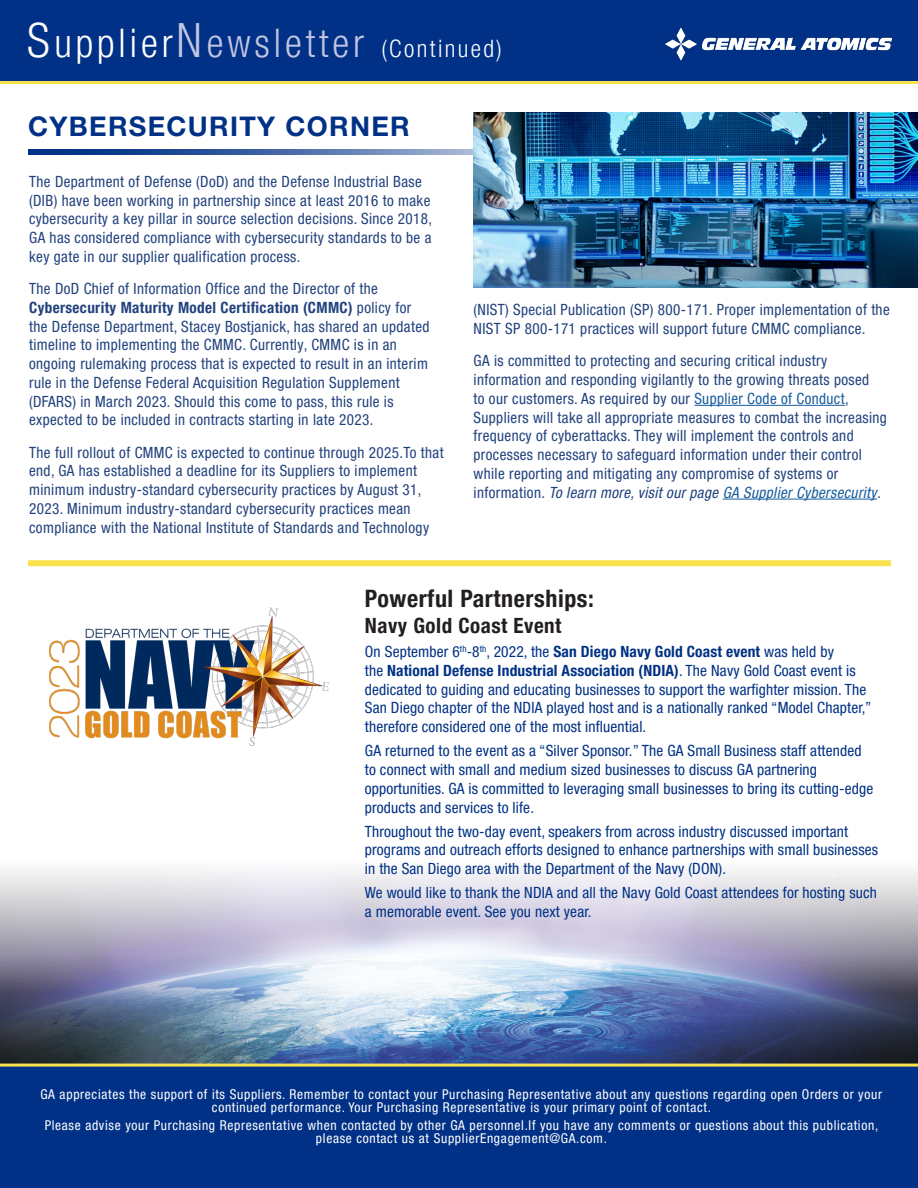
<style>
.page{position:relative;width:918px;height:1188px;background:#fff}
.page>*{position:absolute;margin:0;border:0;box-sizing:border-box;transform-origin:0 0}
.t1{font:700 27px "Helvetica Neue LT Pro";letter-spacing:.05em;color:#003186}
.t2{font:300 condensed 24px "Helvetica Neue LT Pro";letter-spacing:.1em;color:#fff}
.t3{font:700 condensed 24px "Helvetica Neue LT Pro";letter-spacing:.025em;color:#231f20}
.t4{font:700 condensed 21px "Helvetica Neue LT Pro";letter-spacing:.025em;color:#231f20}
.t5{font:condensed 15.45px/18.8px "Helvetica Neue LT Pro";letter-spacing:.025em;color:#21417d}
.t6{font:condensed 15.45px/18.8px "Helvetica Neue LT Pro";letter-spacing:.01em;color:#003185}
.t7{font:condensed 13.5px/13.5px "Helvetica Neue LT Pro";letter-spacing:.05em;color:#fff;text-align:center}
.s1{font-size:47.25px}
.s2{font-size:39.3px}
.s3{font-size:47.25px;color:#c2c5e1}
.s4{font-size:39.3px;color:#c2c5e1}
.s5{font-weight:700}
.s6{color:#175d9e}
.s7{font-style:italic}
.s8{font-style:italic;color:#175d9e}
</style>
<div class="page">
<img style="left:0;top:870px;width:918px;height:194px">
<div style="left:28px;top:560px;width:863px;height:6px;background:#fbe24c"></div>
<div style="left:0;top:1066px;width:918px;height:122px;background:#003186"></div>
<hr style="left:0;top:1064px;width:918px;height:3px;background:#fbe24c">
<img style="left:49px;top:608px;width:280px;height:138px">
<div style="left:0;top:0;width:918px;height:81px;background:#003186"></div>
<img style="left:665px;top:27px;width:228px;height:34px">
<hr style="left:0;top:81px;width:918px;height:3px;background:#fbe24c">
<hr style="left:694px;top:405px;width:151px;height:1px;background:#175d9e">
<hr style="left:723px;top:499px;width:154px;height:1px;background:#175d9e">
<svg style="left:28px;top:149px;width:446px;height:5px;background:#4266a5"></svg>
<img style="left:474px;top:113px;width:444px;height:175px">
<p class="t2" style="left:27px;top:35px;width:476px"><span class="s1">S</span><span class="s2">upplier</span><span class="s3">N</span><span class="s4">ewsletter</span> (Continued)</p>
<p class="t1" style="left:28px;top:110px;width:383px">CYBERSECURITY CORNER</p>
<p class="t5" style="left:29px;top:172px;width:404px">The Department of Defense (DoD) and the Defense Industrial Base (DIB) have been working in partnership since at least 2016 to make cybersecurity a key pillar in source selection decisions. Since 2018, GA has considered compliance with cybersecurity standards to be a key gate in our supplier qualification process.</p>
<p class="t5" style="left:29px;top:279px;width:402px">The DoD Chief of Information Office and the Director of the <span class="s5">Cybersecurity Maturity Model Certification (CMMC)</span> policy for the Defense Department, Stacey Bostjanick, has shared an updated timeline to implementing the CMMC. Currently, CMMC is in an ongoing rulemaking process that is expected to result in an interim rule in the Defense Federal Acquisition Regulation Supplement (DFARS) in March 2023. Should this come to pass, this rule is expected to be included in contracts starting in late 2023.</p>
<p class="t5" style="left:29px;top:443px;width:416px">The full rollout of CMMC is expected to continue through 2025.To that end, GA has established a deadline for its Suppliers to implement minimum industry-standard cybersecurity practices by August 31, 2023. Minimum industry-standard cybersecurity practices mean compliance with the National Institute of Standards and Technology</p>
<p class="t5" style="left:474px;top:300px;width:418px">(NIST) Special Publication (SP) 800-171. Proper implementation of the<br>NIST SP 800-171 practices will support future CMMC compliance.</p>
<p class="t5" style="left:474px;top:351px;width:415px">GA is committed to protecting and securing critical industry information and responding vigilantly to the growing threats posed<br>to our customers. As required by our <span class="s6">Supplier Code of Conduct</span>, Suppliers will take all appropriate measures to combat the increasing frequency of cyberattacks. They will implement the controls and processes necessary to safeguard information under their control while reporting and mitigating any compromise of systems or information. <span class="s7">To learn more, visit our page</span> <span class="s8">GA Supplier Cybersecurity</span><span class="s7">.</span></p>
<p class="t3" style="left:365px;top:584px;width:231px">Powerful Partnerships:</p>
<p class="t4" style="left:365px;top:613px;width:198px">Navy Gold Coast Event</p>
<p class="t6" style="left:365px;top:642px;width:508px">On September 6<sup>th</sup>-8<sup>th</sup>, 2022, the <span class="s5">San Diego Navy Gold Coast event</span> was held by<br>the <span class="s5">National Defense Industrial Association (NDIA)</span>. The Navy Gold Coast event is dedicated to guiding and educating businesses to support the warfighter mission. The San Diego chapter of the NDIA played host and is a nationally ranked “Model Chapter,” therefore considered one of the most influential.</p>
<p class="t6" style="left:365px;top:741px;width:510px">GA returned to the event as a “Silver Sponsor.” The GA Small Business staff attended to connect with small and medium sized businesses to discuss GA partnering opportunities. GA is committed to leveraging small businesses to bring its cutting-edge products and services to life.</p>
<p class="t6" style="left:365px;top:822px;width:515px">Throughout the two-day event, speakers from across industry discussed important programs and outreach efforts designed to enhance partnerships with small businesses in the San Diego area with the Department of the Navy (DON).</p>
<p class="t6" style="left:365px;top:883px;width:514px">We would like to thank the NDIA and all the Navy Gold Coast attendees for hosting such a memorable event. See you next year.</p>
<p class="t7" style="left:40px;top:1087px;width:843px">GA appreciates the support of its Suppliers. Remember to contact your Purchasing Representative about any questions regarding open Orders or your continued performance. Your Purchasing Representative is your primary point of contact.</p>
<p class="t7" style="left:45px;top:1118px;width:835px">Please advise your Purchasing Representative when contacted by other GA personnel.If you have any comments or questions about this publication, please contact us at SupplierEngagement@GA.com.</p>
</div>
